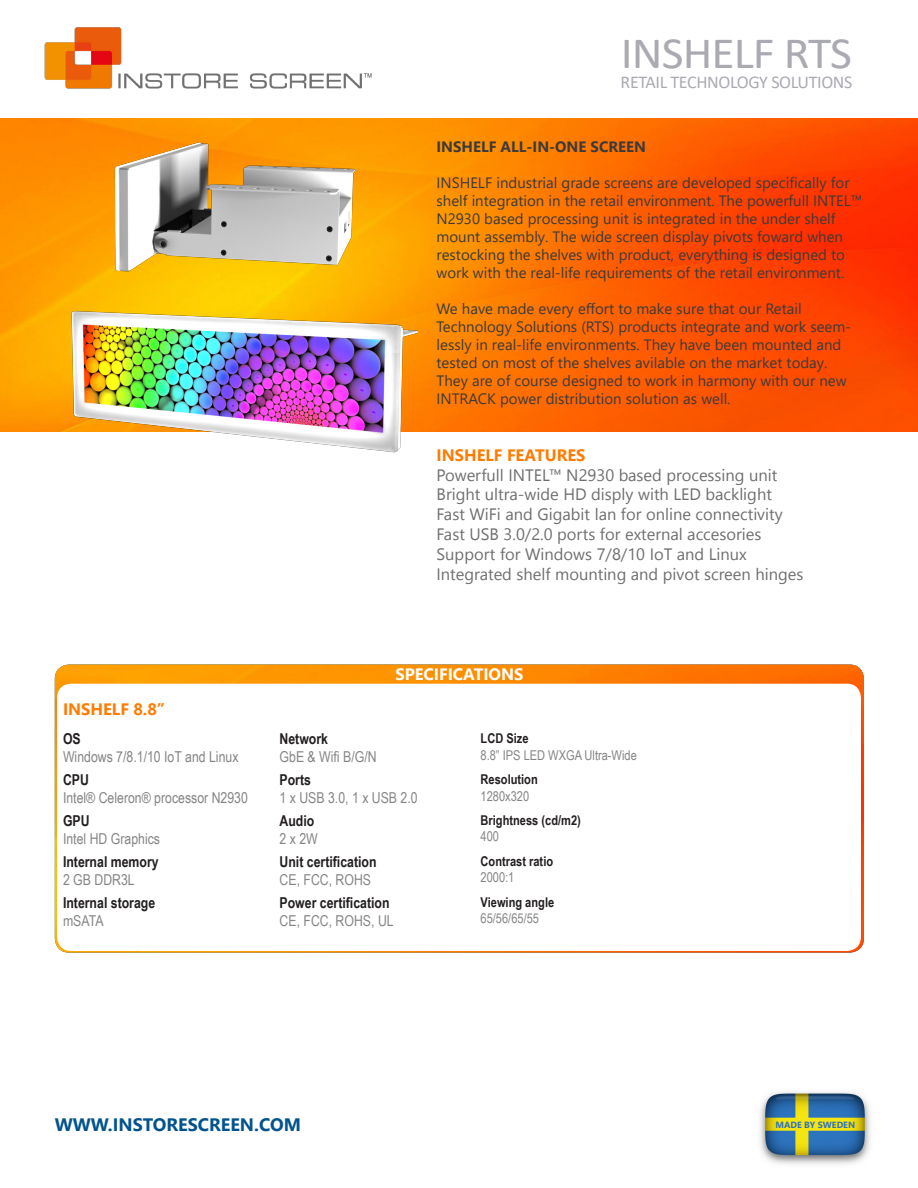
<style>
.page{position:relative;width:918px;height:1188px;background:#fff}
.page>*{position:absolute;margin:0;border:0;box-sizing:border-box;transform-origin:0 0}
.t1{font:45px "Calibri";letter-spacing:-.02em;color:#aaaab2;scale:1.06 1}
.t2{font:18px "Calibri";letter-spacing:-.02em;color:#aaaab2}
.t3{font:700 18px "Segoe UI";color:#01538d}
.t4{font:16.5px "Segoe UI Symbol";color:#706f6f}
.t5{font:700 16.5px "Segoe UI";color:#fe7c00}
.t6{font:700 16.5px "Segoe UI";color:#fff}
.t7{font:15px/18px "Segoe UI";color:#3c3a3b}
.t8{font:15px "Arial Narrow";color:#858585}
.t9{font:700 15px "Arial Narrow";color:#231f20}
.t10{font:700 15px "Segoe UI";color:#3c3a3b}
.t11{font:700 13.5px "Arial Narrow";color:#231f20}
.t12{font:13.5px "Arial Narrow";color:#858585}
.t13{font:700 9px "Segoe UI";color:#2d72bd}
</style>
<div class="page">
<img style="left:0;top:119px;width:918px;height:313px">
<img style="left:44px;top:27px;width:328px;height:62px">
<img style="left:760px;top:1092px;width:110px;height:72px">
<img style="left:55px;top:664px;width:809px;height:289px">
<img style="left:36px;top:287px;width:399px;height:166px">
<img style="left:29px;top:118px;width:402px;height:190px">
<div style="left:57px;top:684px;width:804px;height:267px;background:#fff;border-radius:14px"></div>
<p class="t1" style="left:621px;top:22px;width:220px">INSHELF RTS</p>
<p class="t2" style="left:621px;top:69px;width:233px">RETAIL TECHNOLOGY SOLUTIONS</p>
<p class="t10" style="left:437px;top:135px;width:211px">INSHELF ALL-IN-ONE SCREEN</p>
<p class="t7" style="left:437px;top:174px;width:427px">INSHELF industrial grade screens are developed specifically for shelf integration in the retail environment. The powerfull INTEL™ N2930 based processing unit is integrated in the under shelf mount assembly. The wide screen display pivots foward when restocking the shelves with product, everything is designed to work with the real-life requirements of the retail environment.</p>
<p class="t7" style="left:437px;top:300px;width:367px">We have made every effort to make sure that our Retail</p>
<p class="t7" style="left:437px;top:318px;width:416px">Technology Solutions (RTS) products integrate and work seem&shy;lessly in real-life environments. They have been mounted and tested on most of the shelves avilable on the market today.</p>
<p class="t7" style="left:437px;top:372px;width:411px">They are of course designed to work in harmony with our new<br>INTRACK power distribution solution as well.</p>
<p class="t5" style="left:437px;top:442px;width:150px">INSHELF FEATURES</p>
<p class="t4" style="left:445px;top:465px;width:60px">□ ◆●●</p>
<p class="t4" style="left:682px;top:465px;width:97px">□ ▲▲■ ◆■▼</p>
<p class="t4" style="left:475px;top:485px;width:31px">▼ ◆●▼</p>
<p class="t4" style="left:563px;top:485px;width:64px">★ ▲ ●</p>
<p class="t4" style="left:514px;top:505px;width:11px">■</p>
<p class="t4" style="left:585px;top:505px;width:99px">▼ ● ■ □ □■●■</p>
<p class="t4" style="left:703px;top:505px;width:73px">□■■ ▼❖▼</p>
<p class="t4" style="left:567px;top:525px;width:49px">□ ▼▲ □</p>
<p class="t4" style="left:641px;top:525px;width:43px">▼ ■●</p>
<p class="t4" style="left:720px;top:525px;width:44px">▲□ ▲</p>
<p class="t4" style="left:445px;top:544px;width:71px">◆ □▼ □</p>
<p class="t4" style="left:545px;top:544px;width:49px">■□▲</p>
<p class="t4" style="left:488px;top:564px;width:59px">▼ ▲ ●</p>
<p class="t4" style="left:569px;top:564px;width:49px">□◆■▼ ■</p>
<p class="t4" style="left:639px;top:564px;width:73px">■ ❖□▼ ▲</p>
<p class="t4" style="left:742px;top:564px;width:63px">■ ■ ▲</p>
<p class="t6" style="left:395px;top:660px;width:129px">SPECIFICATIONS</p>
<p class="t5" style="left:63px;top:696px;width:104px">INSHELF 8.8”</p>
<p class="t9" style="left:63px;top:728px;width:19px">OS</p>
<p class="t8" style="left:63px;top:746px;width:177px">Windows 7/8.1/10 IoT and Linux</p>
<p class="t9" style="left:280px;top:728px;width:50px">Network</p>
<p class="t8" style="left:280px;top:746px;width:99px">GbE &amp; Wifi B/G/N</p>
<p class="t11" style="left:481px;top:728px;width:49px">LCD Size</p>
<p class="t12" style="left:481px;top:745px;width:158px">8.8” IPS LED WXGA Ultra-Wide</p>
<p class="t9" style="left:63px;top:769px;width:27px">CPU</p>
<p class="t8" style="left:63px;top:787px;width:186px">Intel® Celeron® processor N2930</p>
<p class="t9" style="left:280px;top:769px;width:33px">Ports</p>
<p class="t8" style="left:280px;top:787px;width:140px">1 x USB 3.0, 1 x USB 2.0</p>
<p class="t11" style="left:481px;top:769px;width:59px">Resolution</p>
<p class="t12" style="left:481px;top:786px;width:50px">1280x320</p>
<p class="t9" style="left:63px;top:810px;width:28px">GPU</p>
<p class="t8" style="left:63px;top:828px;width:99px">Intel HD Graphics</p>
<p class="t9" style="left:280px;top:810px;width:36px">Audio</p>
<p class="t8" style="left:280px;top:828px;width:40px">2 x 2W</p>
<p class="t11" style="left:481px;top:810px;width:102px">Brightness (cd/m2)</p>
<p class="t12" style="left:481px;top:827px;width:20px">400</p>
<p class="t9" style="left:63px;top:851px;width:97px">Internal memory</p>
<p class="t8" style="left:63px;top:869px;width:73px">2 GB DDR3L</p>
<p class="t9" style="left:280px;top:851px;width:99px">Unit certification</p>
<p class="t8" style="left:280px;top:869px;width:93px">CE, FCC, ROHS</p>
<p class="t11" style="left:481px;top:851px;width:74px">Contrast ratio</p>
<p class="t12" style="left:481px;top:868px;width:35px">2000:1</p>
<p class="t9" style="left:63px;top:892px;width:94px">Internal storage</p>
<p class="t8" style="left:63px;top:910px;width:42px">mSATA</p>
<p class="t9" style="left:280px;top:892px;width:112px">Power certification</p>
<p class="t8" style="left:280px;top:910px;width:116px">CE, FCC, ROHS, UL</p>
<p class="t11" style="left:481px;top:892px;width:75px">Viewing angle</p>
<p class="t12" style="left:481px;top:909px;width:60px">65/56/65/55</p>
<p class="t3" style="left:55px;top:1110px;width:248px">WWW.INSTORESCREEN.COM</p>
<p class="t13" style="left:775px;top:1117px;width:81px">MADE BY SWEDEN</p>
</div>
